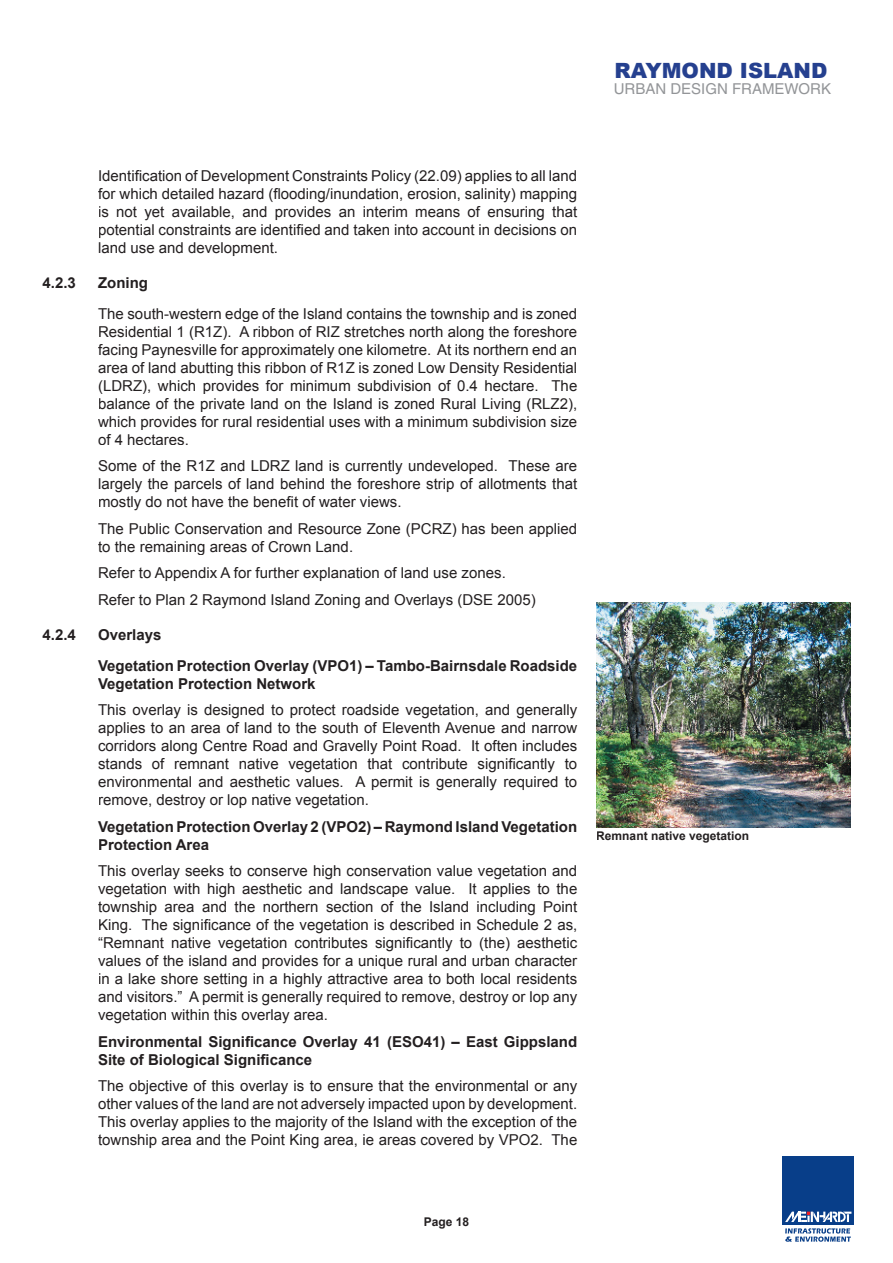
<style>
.page{position:relative;width:893px;height:1263px;background:#fff}
.page>*{position:absolute;margin:0;border:0;box-sizing:border-box;transform-origin:0 0}
.t1{font:900 21px "Arial";color:#25408f}
.t2{font:15px/18px "Arial";color:#231f20;text-align:justify}
.t3{font:700 15px/18px "Arial";color:#231f20}
.t4{font:15px "Helvetica";color:#939598}
.t5{font:700 12px "Arial";color:#231f20}
</style>
<div class="page">
<div style="left:783px;top:1157px;width:71px;height:68px;background:#083e89"></div>
<svg style="left:785px;top:1211px;width:66px;height:11px"></svg>
<svg style="left:785px;top:1228px;width:66px;height:14px"></svg>
<img style="left:596px;top:603px;width:254px;height:224px">
<h1 class="t1" style="left:614px;top:55px;width:214px">RAYMOND ISLAND</h1>
<p class="t4" style="left:614px;top:80px;width:219px">URBAN DESIGN FRAMEWORK</p>
<p class="t2" style="left:98px;top:167px;width:481px">Identification of Development Constraints Policy (22.09) applies to all land for which detailed hazard (flooding/inundation, erosion, salinity) mapping is not yet available, and provides an interim means of ensuring that potential constraints are identified and taken into account in decisions on land use and development.</p>
<p class="t3" style="left:43px;top:274px;width:35px">4.2.3</p>
<p class="t3" style="left:98px;top:274px;width:51px">Zoning</p>
<p class="t2" style="left:98px;top:305px;width:481px">The south-western edge of the Island contains the township and is zoned Residential 1 (R1Z). A ribbon of RIZ stretches north along the foreshore facing Paynesville for approximately one kilometre. At its northern end an area of land abutting this ribbon of R1Z is zoned Low Density Residential (LDRZ), which provides for minimum subdivision of 0.4 hectare. The balance of the private land on the Island is zoned Rural Living (RLZ2), which provides for rural residential uses with a minimum subdivision size of 4 hectares.</p>
<p class="t2" style="left:98px;top:457px;width:481px">Some of the R1Z and LDRZ land is currently undeveloped. These are largely the parcels of land behind the foreshore strip of allotments that mostly do not have the benefit of water views.</p>
<p class="t2" style="left:98px;top:520px;width:481px">The Public Conservation and Resource Zone (PCRZ) has been applied to the remaining areas of Crown Land.</p>
<p class="t2" style="left:98px;top:560px;width:439px;line-height:26.5px">Refer to Appendix A for further explanation of land use zones.<br>Refer to Plan 2 Raymond Island Zoning and Overlays (DSE 2005)</p>
<p class="t3" style="left:43px;top:626px;width:35px">4.2.4</p>
<p class="t3" style="left:98px;top:620px;width:481px;line-height:30.8px">Overlays<br>Vegetation Protection Overlay (VPO1) – Tambo-Bairnsdale Roadside</p>
<p class="t3" style="left:98px;top:675px;width:219px">Vegetation Protection Network</p>
<p class="t2" style="left:98px;top:701px;width:481px">This overlay is designed to protect roadside vegetation, and generally applies to an area of land to the south of Eleventh Avenue and narrow corridors along Centre Road and Gravelly Point Road. It often includes stands of remnant native vegetation that contribute significantly to environmental and aesthetic values. A permit is generally required to remove, destroy or lop native vegetation.</p>
<p class="t3" style="left:98px;top:818px;width:481px">Vegetation Protection Overlay 2 (VPO2) – Raymond Island Vegetation<br>Protection Area</p>
<p class="t2" style="left:98px;top:862px;width:481px">This overlay seeks to conserve high conservation value vegetation and vegetation with high aesthetic and landscape value. It applies to the township area and the northern section of the Island including Point King. The significance of the vegetation is described in Schedule 2 as, “Remnant native vegetation contributes significantly to (the) aesthetic values of the island and provides for a unique rural and urban character in a lake shore setting in a highly attractive area to both local residents and visitors.” A permit is generally required to remove, destroy or lop any vegetation within this overlay area.</p>
<p class="t3" style="left:98px;top:1033px;width:481px">Environmental Significance Overlay 41 (ESO41) – East Gippsland<br>Site of Biological Significance</p>
<p class="t2" style="left:98px;top:1077px;width:481px">The objective of this overlay is to ensure that the environmental or any other values of the land are not adversely impacted upon by development.<br>This overlay applies to the majority of the Island with the exception of the township area and the Point King area, ie areas covered by VPO2. The</p>
<p class="t5" style="left:596px;top:828px;width:154px">Remnant native vegetation</p>
<p class="t5" style="left:424px;top:1214px;width:47px">Page 18</p>
</div>
